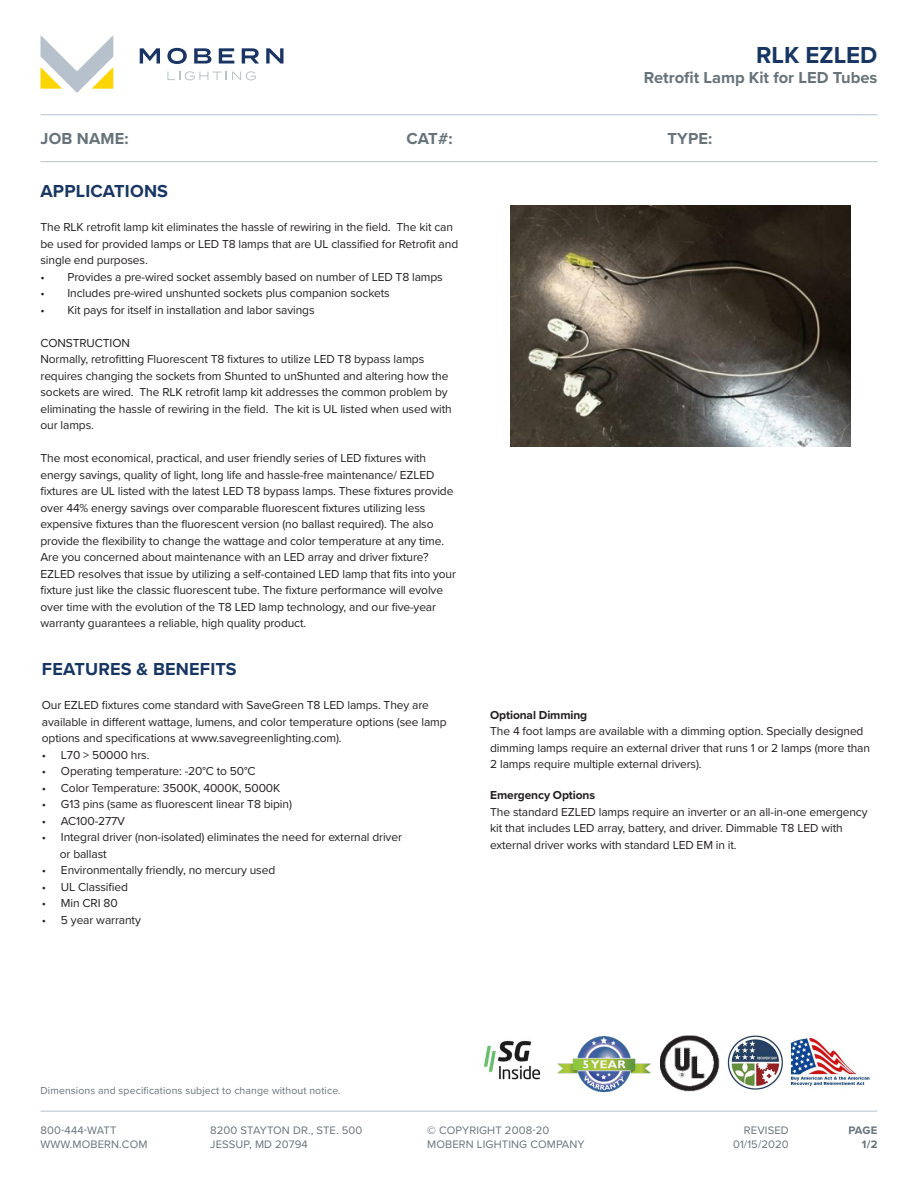
<style>
.page{position:relative;width:918px;height:1188px;background:#fff}
.page>*{position:absolute;margin:0;border:0;box-sizing:border-box;transform-origin:0 0}
.t1{font:700 24px "Proxima Nova";color:#183663}
.t2{font:700 18px "Proxima Nova";letter-spacing:.01em;color:#183663}
.t3{font:700 16.5px "Proxima Nova";color:#67737a}
.t4{font:12px/16.5px "Proxima Nova";letter-spacing:-.01em;color:#231f20}
.t5{font:700 12px "Proxima Nova";letter-spacing:-.01em;color:#231f20}
.t6{font:11.25px/13.5px "Proxima Nova";letter-spacing:.01em;color:#67737a}
.t7{font:700 11.25px "Proxima Nova";color:#67737a}
.t8{font:10.5px "Proxima Nova";letter-spacing:.01em;color:#67737a}
.s1{font-weight:700}
</style>
<div class="page">
<svg style="left:40px;top:35px;width:73px;height:58px"></svg>
<svg style="left:140px;top:48px;width:20px;height:16px"></svg>
<svg style="left:167px;top:48px;width:20px;height:16px"></svg>
<svg style="left:194px;top:48px;width:17px;height:16px"></svg>
<svg style="left:219px;top:48px;width:15px;height:16px"></svg>
<svg style="left:242px;top:48px;width:17px;height:16px"></svg>
<svg style="left:266px;top:48px;width:18px;height:16px"></svg>
<svg style="left:167px;top:71px;width:89px;height:9px"></svg>
<hr style="left:40px;top:1111px;width:838px;height:1px;background:#b6c1cb">
<hr style="left:40px;top:114px;width:838px;height:1px;background:#b6c2ce">
<hr style="left:40px;top:161px;width:838px;height:1px;background:#b6c1cb">
<img style="left:660px;top:1035px;width:60px;height:57px">
<img style="left:727px;top:1035px;width:143px;height:55px">
<img style="left:558px;top:1037px;width:93px;height:54px">
<img style="left:484px;top:1040px;width:57px;height:40px">
<img style="left:511px;top:205px;width:340px;height:241px">
<h1 class="t1" style="left:756px;top:38px;width:123px">RLK EZLED</h1>
<h3 class="t3" style="left:644px;top:65px;width:235px">Retrofit Lamp Kit for LED Tubes</h3>
<h3 class="t3" style="left:40px;top:126px;width:90px">JOB NAME:</h3>
<h3 class="t3" style="left:406px;top:126px;width:48px">CAT#:</h3>
<h3 class="t3" style="left:667px;top:126px;width:46px">TYPE:</h3>
<p class="t2" style="left:40px;top:178px;width:129px">APPLICATIONS</p>
<p class="t4" style="left:40px;top:218px;width:419px">The RLK retrofit lamp kit eliminates the hassle of rewiring in the field. The kit can be used for provided lamps or LED T8 lamps that are UL classified for Retrofit and single end purposes.</p>
<p class="t4" style="left:40px;top:268px;width:404px">• Provides a pre-wired socket assembly based on number of LED T8 lamps</p>
<p class="t4" style="left:40px;top:284px;width:351px">• Includes pre-wired unshunted sockets plus companion sockets</p>
<p class="t4" style="left:40px;top:301px;width:276px">• Kit pays for itself in installation and labor savings</p>
<p class="t4" style="left:40px;top:334px;width:91px">CONSTRUCTION</p>
<p class="t4" style="left:40px;top:350px;width:413px">Normally, retrofitting Fluorescent T8 fixtures to utilize LED T8 bypass lamps requires changing the sockets from Shunted to unShunted and altering how the sockets are wired. The RLK retrofit lamp kit addresses the common problem by eliminating the hassle of rewiring in the field. The kit is UL listed when used with our lamps.</p>
<p class="t4" style="left:40px;top:449px;width:417px">The most economical, practical, and user friendly series of LED fixtures with energy savings, quality of light, long life and hassle-free maintenance/ EZLED fixtures are UL listed with the latest LED T8 bypass lamps. These fixtures provide over 44% energy savings over comparable fluorescent fixtures utilizing less expensive fixtures than the fluorescent version (no ballast required). The also provide the flexibility to change the wattage and color temperature at any time.<br>Are you concerned about maintenance with an LED array and driver fixture?<br>EZLED resolves that issue by utilizing a self-contained LED lamp that fits into your fixture just like the classic fluorescent tube. The fixture performance will evolve over time with the evolution of the T8 LED lamp technology, and our five-year warranty guarantees a reliable, high quality product.</p>
<p class="t2" style="left:42px;top:655px;width:196px">FEATURES &amp; BENEFITS</p>
<p class="t4" style="left:42px;top:696px;width:406px">Our EZLED fixtures come standard with SaveGreen T8 LED lamps. They are available in different wattage, lumens, and color temperature options (see lamp options and specifications at www.savegreenlighting.com).</p>
<p class="t4" style="left:42px;top:746px;width:109px">• L70 &gt; 50000 hrs.</p>
<p class="t4" style="left:42px;top:762px;width:215px">• Operating temperature: -20°C to 50°C</p>
<p class="t4" style="left:42px;top:779px;width:240px">• Color Temperature: 3500K, 4000K, 5000K</p>
<p class="t4" style="left:42px;top:795px;width:252px">• G13 pins (same as fluorescent linear T8 bipin)</p>
<p class="t4" style="left:42px;top:812px;width:85px">• AC100-277V</p>
<p class="t4" style="left:42px;top:828px;width:362px">• Integral driver (non-isolated) eliminates the need for external driver</p>
<p class="t4" style="left:60px;top:845px;width:48px">or ballast</p>
<p class="t4" style="left:42px;top:861px;width:235px">• Environmentally friendly, no mercury used</p>
<p class="t4" style="left:42px;top:878px;width:88px">• UL Classified</p>
<p class="t4" style="left:42px;top:894px;width:77px">• Min CRI 80</p>
<p class="t4" style="left:42px;top:911px;width:100px">• 5 year warranty</p>
<p class="t5" style="left:490px;top:706px;width:99px">Optional Dimming</p>
<p class="t4" style="left:490px;top:723px;width:381px">The 4 foot lamps are available with a dimming option. Specially designed dimming lamps require an external driver that runs 1 or 2 lamps (more than<br>2 lamps require multiple external drivers).</p>
<p class="t5" style="left:490px;top:786px;width:106px">Emergency Options</p>
<p class="t4" style="left:490px;top:803px;width:379px">The standard EZLED lamps require an inverter or an all-in-one emergency kit that includes LED array, battery, and driver. Dimmable T8 LED with external driver works with standard LED EM in it.</p>
<p class="t8" style="left:40px;top:1082px;width:302px">Dimensions and specifications subject to change without notice.</p>
<p class="t6" style="left:40px;top:1123px;width:108px">800-444-WATT<br>WWW.MOBERN.COM</p>
<p class="t6" style="left:210px;top:1123px;width:154px">8200 STAYTON DR., STE. 500<br>JESSUP, MD 20794</p>
<p class="t6" style="left:427px;top:1123px;width:159px"><span class="s1">©</span> COPYRIGHT 2008-20<br>MOBERN LIGHTING COMPANY</p>
<p class="t6" style="left:744px;top:1123px;width:46px">REVISED</p>
<p class="t7" style="left:848px;top:1122px;width:31px">PAGE</p>
<p class="t6" style="left:733px;top:1137px;width:57px">01/15/2020</p>
<p class="t7" style="left:862px;top:1135px;width:17px">1/2</p>
</div>
